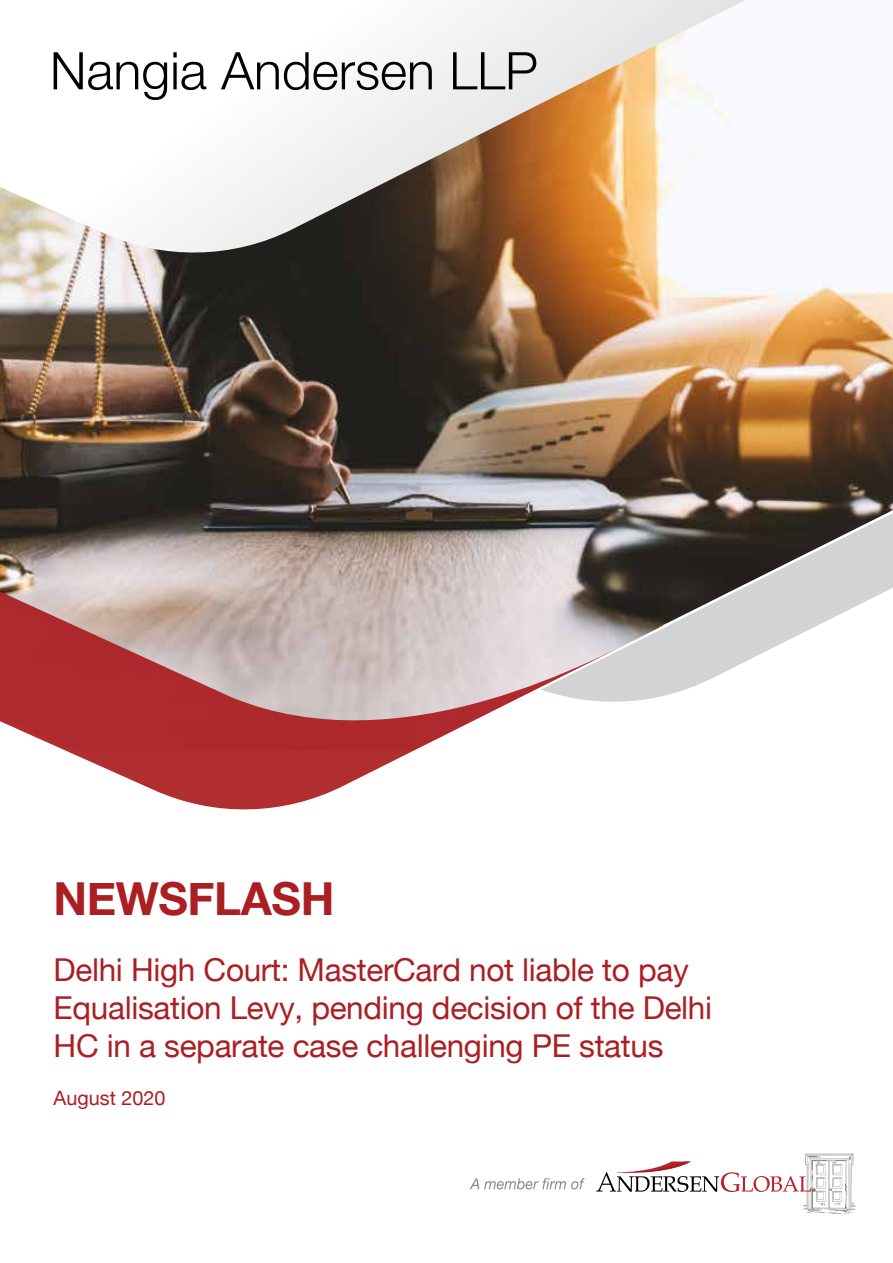
<style>
.page{position:relative;width:893px;height:1263px;background:#fff}
.page>*{position:absolute;margin:0;border:0;box-sizing:border-box;transform-origin:0 0}
.t1{font:700 45.45px "Helvetica Neue";letter-spacing:-.01em;color:#ab1f23}
.t2{font:31.5px/37.8px "Helvetica Neue";letter-spacing:-.01em;color:#ab1f23}
.t3{font:19.8px "Helvetica Neue";color:#ab1f23}
</style>
<div class="page">
<img style="left:659px;top:260px;width:234px;height:437px">
<svg style="left:53px;top:0;width:692px;height:260px"></svg>
<img style="left:0;top:150px;width:659px;height:659px">
<svg style="left:54px;top:52px;width:113px;height:48px"></svg>
<svg style="left:173px;top:52px;width:33px;height:38px"></svg>
<svg style="left:221px;top:52px;width:211px;height:38px"></svg>
<svg style="left:453px;top:52px;width:83px;height:37px"></svg>
<svg style="left:470px;top:1178px;width:115px;height:11px"></svg>
<svg style="left:596px;top:1154px;width:259px;height:60px"></svg>
<h1 class="t1" style="left:54px;top:863px;width:282px">NEWSFLASH</h1>
<p class="t2" style="left:54px;top:953px;width:660px">Delhi High Court: MasterCard not liable to pay<br>Equalisation Levy, pending decision of the Delhi<br>HC in a separate case challenging PE status</p>
<p class="t3" style="left:54px;top:1084px;width:113px">August 2020</p>
</div>
